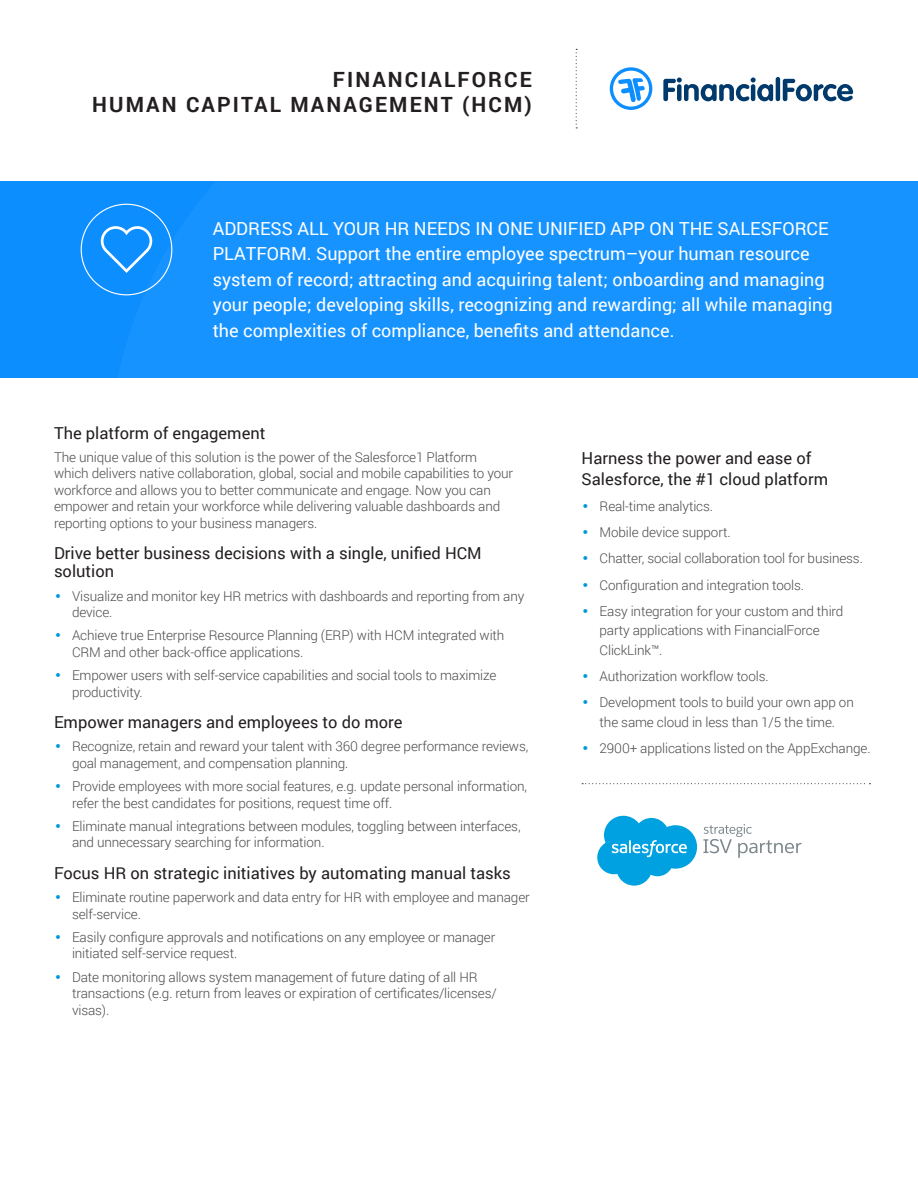
<style>
.page{position:relative;width:918px;height:1188px;background:#fff}
.page>*{position:absolute;margin:0;border:0;box-sizing:border-box;transform-origin:0 0}
.TOP_-_Title{font:700 21px/25.5px "Roboto";letter-spacing:.1em;color:#231f20;text-align:right}
.Testimonial_-_Main{font:18px/25.5px "Roboto";color:#fff}
.Body_-_subhead{font:16.5px/21px "Roboto";color:#231f20}
.Body_-_copy{font:300 13.5px/16.5px "Roboto";letter-spacing:-.01em;color:#4a4a4a}
.s1{font-family:"Swiss 721 BT";font-weight:700;color:#0096dc}
</style>
<div class="page">
<div style="left:0;top:181px;width:918px;height:197px;background:#0c8eff"></div>
<div style="left:110px;top:182px;width:808px;height:196px;background:#1793ff"></div>
<svg style="left:582px;top:783px;width:288px;height:1px"></svg>
<svg style="left:610px;top:67px;width:42px;height:43px"></svg>
<svg style="left:663px;top:77px;width:110px;height:24px"></svg>
<hr style="left:776px;top:77px;width:4px;height:24px;background:#00396b;border-radius:2px">
<svg style="left:783px;top:79px;width:70px;height:22px"></svg>
<svg style="left:576px;top:49px;width:1px;height:79px"></svg>
<svg style="left:597px;top:816px;width:100px;height:70px"></svg>
<svg style="left:703px;top:824px;width:99px;height:34px"></svg>
<svg style="left:101px;top:226px;width:51px;height:47px"></svg>
<p class="TOP_-_Title" style="left:92px;top:66px;width:441px">FINANCIALFORCE<br>HUMAN CAPITAL MANAGEMENT (HCM)</p>
<p class="Testimonial_-_Main" style="left:213px;top:215px;width:621px">ADDRESS ALL YOUR HR NEEDS IN ONE UNIFIED APP ON THE SALESFORCE PLATFORM. Support the entire employee spectrum–your human resource system of record; attracting and acquiring talent; onboarding and managing your people; developing skills, recognizing and rewarding; all while managing the complexities of compliance, benefits and attendance.</p>
<p class="Body_-_subhead" style="left:54px;top:422px;width:213px">The platform of engagement</p>
<p class="Body_-_copy" style="left:54px;top:448px;width:461px">The unique value of this solution is the power of the Salesforce1 Platform which delivers native collaboration, global, social and mobile capabilities to your workforce and allows you to better communicate and engage. Now you can empower and retain your workforce while delivering valuable dashboards and reporting options to your business managers.</p>
<p class="Body_-_subhead" style="left:54px;top:544px;width:429px;line-height:18px">Drive better business decisions with a single, unified HCM solution</p>
<p class="Body_-_copy" style="left:72px;top:587px;width:454px;text-indent:-18px"><span class="s1">•</span> Visualize and monitor key HR metrics with dashboards and reporting from any device.</p>
<p class="Body_-_copy" style="left:72px;top:627px;width:434px;text-indent:-18px"><span class="s1">•</span> Achieve true Enterprise Resource Planning (ERP) with HCM integrated with<br>CRM and other back-office applications.</p>
<p class="Body_-_copy" style="left:72px;top:667px;width:426px;text-indent:-18px"><span class="s1">•</span> Empower users with self-service capabilities and social tools to maximize productivity.</p>
<p class="Body_-_subhead" style="left:54px;top:711px;width:350px">Empower managers and employees to do more</p>
<p class="Body_-_copy" style="left:72px;top:738px;width:458px;text-indent:-18px"><span class="s1">•</span> Recognize, retain and reward your talent with 360 degree performance reviews, goal management, and compensation planning.</p>
<p class="Body_-_copy" style="left:72px;top:778px;width:457px;text-indent:-18px"><span class="s1">•</span> Provide employees with more social features, e.g. update personal information, refer the best candidates for positions, request time off.</p>
<p class="Body_-_copy" style="left:72px;top:817px;width:450px;text-indent:-18px"><span class="s1">•</span> Eliminate manual integrations between modules, toggling between interfaces, and unnecessary searching for information.</p>
<p class="Body_-_subhead" style="left:54px;top:862px;width:458px">Focus HR on strategic initiatives by automating manual tasks</p>
<p class="Body_-_copy" style="left:72px;top:889px;width:459px;text-indent:-18px"><span class="s1">•</span> Eliminate routine paperwork and data entry for HR with employee and manager self-service.</p>
<p class="Body_-_copy" style="left:72px;top:928px;width:425px;text-indent:-18px"><span class="s1">•</span> Easily configure approvals and notifications on any employee or manager initiated self-service request.</p>
<p class="Body_-_copy" style="left:72px;top:968px;width:426px;text-indent:-18px"><span class="s1">•</span> Date monitoring allows system management of future dating of all HR transactions (e.g. return from leaves or expiration of certificates/licenses/ visas).</p>
<p class="Body_-_subhead" style="left:582px;top:447px;width:248px">Harness the power and ease of<br>Salesforce, the #1 cloud platform</p>
<p class="Body_-_copy" style="left:582px;top:497px;width:133px"><span class="s1">•</span> Real-time analytics.</p>
<p class="Body_-_copy" style="left:582px;top:524px;width:151px"><span class="s1">•</span> Mobile device support.</p>
<p class="Body_-_copy" style="left:582px;top:550px;width:283px"><span class="s1">•</span> Chatter, social collaboration tool for business.</p>
<p class="Body_-_copy" style="left:582px;top:576px;width:224px"><span class="s1">•</span> Configuration and integration tools.</p>
<p class="Body_-_copy" style="left:600px;top:601px;width:245px;line-height:19.5px;text-indent:-18px"><span class="s1">•</span> Easy integration for your custom and third party applications with FinancialForce<br>ClickLink™.</p>
<p class="Body_-_copy" style="left:582px;top:668px;width:189px"><span class="s1">•</span> Authorization workflow tools.</p>
<p class="Body_-_copy" style="left:582px;top:692px;width:274px;line-height:19.5px;text-align:center"><span class="s1">•</span> Development tools to build your own app on the same cloud in less than 1/5 the time.</p>
<p class="Body_-_copy" style="left:582px;top:740px;width:290px"><span class="s1">•</span> 2900+ applications listed on the AppExchange.</p>
</div>
